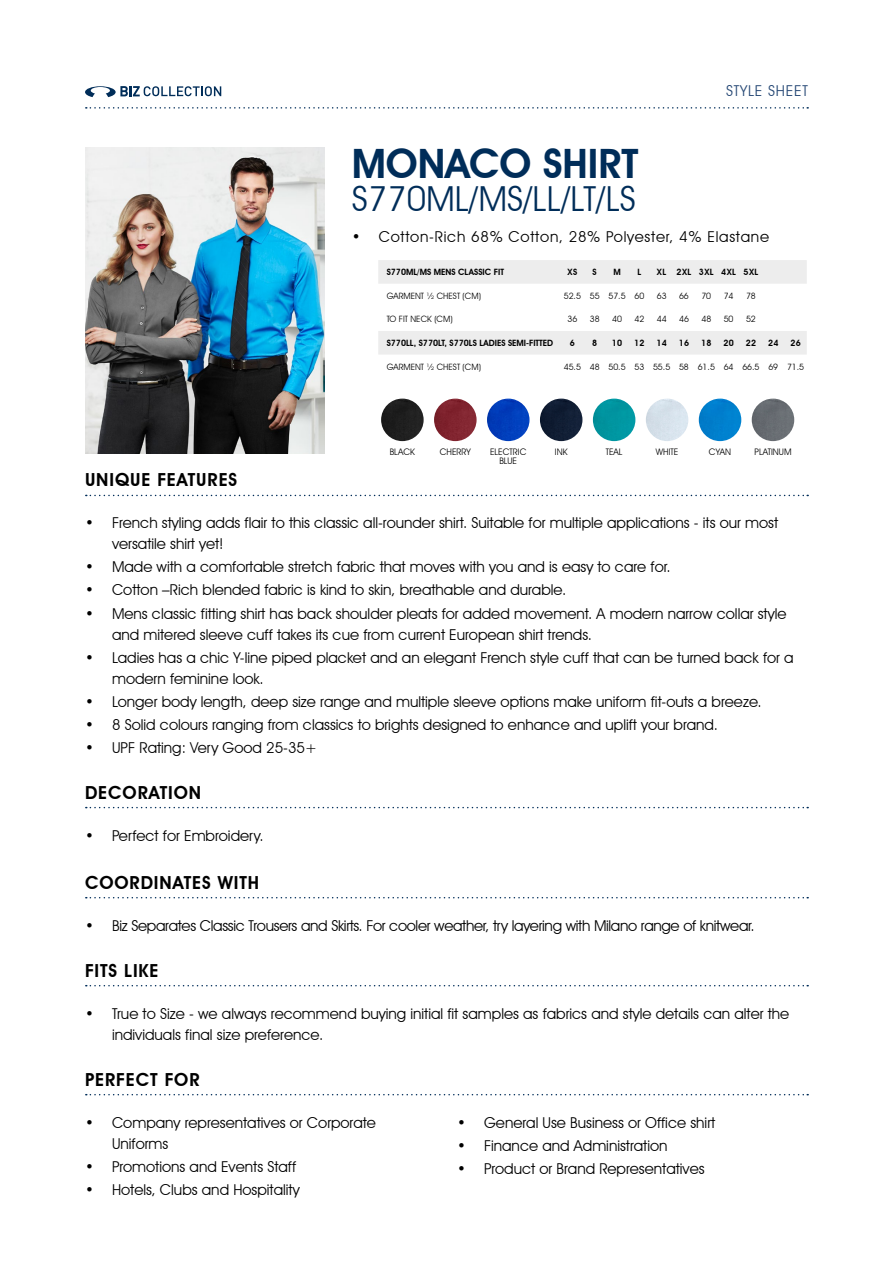
<style>
.page{position:relative;width:893px;height:1263px;background:#fff}
.page>*{position:absolute;margin:0;border:0;box-sizing:border-box;transform-origin:0 0}
.t1{font:600 40.5px "Avant Garde IT Cby BT";color:#002d59}
.t2{font:34.5px "Avant Garde IT Cby BT";color:#002d59}
.t3{font:600 18px "Avant Garde IT Cby BT";letter-spacing:.05em;color:#000}
.t4{font:15px/21px "Avant Garde IT Cby BT";color:#000}
.t5{font:15px "Avant Garde IT Cby BT";letter-spacing:-.02em;color:#000}
.t6{font:15px "Avant Garde IT Cby BT";letter-spacing:.05em;color:#000}
.t7{font:15px "Avant Garde IT Cby BT";letter-spacing:.05em;color:#264875}
.t8{font:9px/9px "Avant Garde IT Cby BT";color:#000;text-align:center}
.t9{font:8.7px "Avant Garde IT Cby BT";color:#000}
.t10{font:600 8.7px "Avant Garde IT Cby BT";color:#000}
.t11{font:600 8.7px "Avant Garde IT Cby BT";letter-spacing:.05em;color:#000}
</style>
<div class="page">
<svg style="left:86px;top:107px;width:722px;height:2px"></svg>
<svg style="left:86px;top:495px;width:722px;height:1px"></svg>
<svg style="left:86px;top:807px;width:722px;height:1px"></svg>
<svg style="left:86px;top:897px;width:722px;height:1px"></svg>
<svg style="left:86px;top:985px;width:722px;height:1px"></svg>
<svg style="left:85px;top:86px;width:136px;height:11px"></svg>
<img style="left:85px;top:147px;width:240px;height:306px">
<svg style="left:378px;top:260px;width:429px;height:95px"></svg>
<svg style="left:86px;top:1094px;width:722px;height:1px"></svg>
<img style="left:381px;top:399px;width:43px;height:42px;border-radius:21px">
<img style="left:434px;top:399px;width:43px;height:42px;border-radius:21px">
<img style="left:487px;top:399px;width:42px;height:42px;border-radius:21px">
<img style="left:540px;top:399px;width:42px;height:42px;border-radius:21px">
<img style="left:593px;top:399px;width:42px;height:42px;border-radius:21px">
<img style="left:699px;top:399px;width:42px;height:42px;border-radius:21px">
<img style="left:646px;top:399px;width:42px;height:42px;border-radius:21px">
<img style="left:752px;top:399px;width:42px;height:42px;border-radius:21px">
<h1 class="t1" style="left:352px;top:139px;width:288px">MONACO SHIRT</h1>
<h2 class="t2" style="left:352px;top:178px;width:286px">S770ML/MS/LL/LT/LS</h2>
<p class="t7" style="left:726px;top:82px;width:83px">STYLE SHEET</p>
<p class="t6" style="left:352px;top:227px;width:419px">• Cotton-Rich 68% Cotton, 28% Polyester, 4% Elastane</p>
<p class="t10" style="left:387px;top:267px;width:119px">S770ML/MS MENS CLASSIC FIT</p>
<p class="t10" style="left:567px;top:267px;width:11px">XS</p>
<p class="t10" style="left:593px;top:267px;width:6px">S</p>
<p class="t10" style="left:613px;top:267px;width:9px">M</p>
<p class="t10" style="left:637px;top:267px;width:5px">L</p>
<p class="t11" style="left:657px;top:267px;width:103px">XL 2XL 3XL 4XL 5XL</p>
<p class="t9" style="left:387px;top:290px;width:96px">GARMENT ½ CHEST (CM)</p>
<p class="t9" style="left:564px;top:290px;width:82px">52.5 55 57.5 60</p>
<p class="t9" style="left:657px;top:290px;width:11px">63</p>
<p class="t9" style="left:679px;top:290px;width:11px">66</p>
<p class="t9" style="left:701px;top:290px;width:11px">70</p>
<p class="t9" style="left:724px;top:290px;width:11px">74</p>
<p class="t9" style="left:746px;top:290px;width:11px">78</p>
<p class="t9" style="left:387px;top:314px;width:67px">TO FIT NECK (CM)</p>
<p class="t9" style="left:567px;top:314px;width:11px">36</p>
<p class="t9" style="left:590px;top:314px;width:11px">38</p>
<p class="t9" style="left:612px;top:314px;width:11px">40</p>
<p class="t9" style="left:634px;top:314px;width:11px">42</p>
<p class="t9" style="left:657px;top:314px;width:11px">44</p>
<p class="t9" style="left:679px;top:314px;width:11px">46</p>
<p class="t9" style="left:701px;top:314px;width:11px">48</p>
<p class="t9" style="left:724px;top:314px;width:11px">50</p>
<p class="t9" style="left:746px;top:314px;width:11px">52</p>
<p class="t10" style="left:387px;top:338px;width:168px">S770LL, S770LT, S770LS LADIES SEMI-FITTED</p>
<p class="t10" style="left:570px;top:338px;width:7px">6</p>
<p class="t10" style="left:592px;top:338px;width:7px">8</p>
<p class="t10" style="left:612px;top:338px;width:12px">10</p>
<p class="t10" style="left:634px;top:338px;width:12px">12</p>
<p class="t10" style="left:656px;top:338px;width:12px">14</p>
<p class="t10" style="left:679px;top:338px;width:12px">16</p>
<p class="t10" style="left:701px;top:338px;width:12px">18</p>
<p class="t10" style="left:723px;top:338px;width:12px">20</p>
<p class="t10" style="left:746px;top:338px;width:12px">22</p>
<p class="t10" style="left:768px;top:338px;width:12px">24</p>
<p class="t10" style="left:790px;top:338px;width:12px">26</p>
<p class="t9" style="left:387px;top:361px;width:96px">GARMENT ½ CHEST (CM)</p>
<p class="t9" style="left:564px;top:361px;width:242px">45.5 48 50.5 53 55.5 58 61.5 64 66.5 69 71.5</p>
<p class="t3" style="left:85px;top:469px;width:154px">UNIQUE FEATURES</p>
<p class="t8" style="left:390px;top:447px;width:27px">BLACK</p>
<p class="t8" style="left:440px;top:447px;width:33px">CHERRY</p>
<p class="t8" style="left:490px;top:447px;width:38px">ELECTRIC<br>BLUE</p>
<p class="t8" style="left:555px;top:447px;width:14px">INK</p>
<p class="t8" style="left:606px;top:447px;width:18px">TEAL</p>
<p class="t8" style="left:656px;top:447px;width:24px">WHITE</p>
<p class="t8" style="left:709px;top:447px;width:24px">CYAN</p>
<p class="t8" style="left:754px;top:447px;width:38px">PLATINUM</p>
<p class="t4" style="left:112px;top:512px;width:668px;text-indent:-27px">• French styling adds flair to this classic all-rounder shirt. Suitable for multiple applications - its our most versatile shirt yet!</p>
<p class="t4" style="left:85px;top:556px;width:587px">• Made with a comfortable stretch fabric that moves with you and is easy to care for.</p>
<p class="t4" style="left:85px;top:579px;width:483px">• Cotton –Rich blended fabric is kind to skin, breathable and durable.</p>
<p class="t4" style="left:112px;top:602px;width:676px;text-indent:-27px">• Mens classic fitting shirt has back shoulder pleats for added movement. A modern narrow collar style and mitered sleeve cuff takes its cue from current European shirt trends.</p>
<p class="t4" style="left:112px;top:647px;width:683px;text-indent:-27px">• Ladies has a chic Y-line piped placket and an elegant French style cuff that can be turned back for a modern feminine look.</p>
<p class="t4" style="left:85px;top:691px;width:678px">• Longer body length, deep size range and multiple sleeve options make uniform fit-outs a breeze.</p>
<p class="t4" style="left:85px;top:714px;width:635px">• 8 Solid colours ranging from classics to brights designed to enhance and uplift your brand.</p>
<p class="t4" style="left:85px;top:737px;width:234px">• UPF Rating: Very Good 25-35+</p>
<p class="t3" style="left:85px;top:781px;width:118px">DECORATION</p>
<p class="t4" style="left:85px;top:825px;width:180px">• Perfect for Embroidery.</p>
<p class="t3" style="left:85px;top:871px;width:175px">COORDINATES WITH</p>
<p class="t5" style="left:85px;top:917px;width:671px">• Biz Separates Classic Trousers and Skirts. For cooler weather, try layering with Milano range of knitwear.</p>
<p class="t3" style="left:85px;top:959px;width:75px">FITS LIKE</p>
<p class="t4" style="left:112px;top:1003px;width:679px;text-indent:-27px">• True to Size - we always recommend buying initial fit samples as fabrics and style details can alter the individuals final size preference.</p>
<p class="t3" style="left:85px;top:1068px;width:116px">PERFECT FOR</p>
<p class="t4" style="left:112px;top:1112px;width:265px;text-indent:-27px">• Company representatives or Corporate<br>Uniforms</p>
<p class="t4" style="left:85px;top:1156px;width:213px">• Promotions and Events Staff</p>
<p class="t4" style="left:85px;top:1179px;width:216px">• Hotels, Clubs and Hospitality</p>
<p class="t4" style="left:457px;top:1112px;width:260px">• General Use Business or Office shirt</p>
<p class="t4" style="left:457px;top:1135px;width:212px">• Finance and Administration</p>
<p class="t4" style="left:457px;top:1158px;width:249px">• Product or Brand Representatives</p>
</div>
